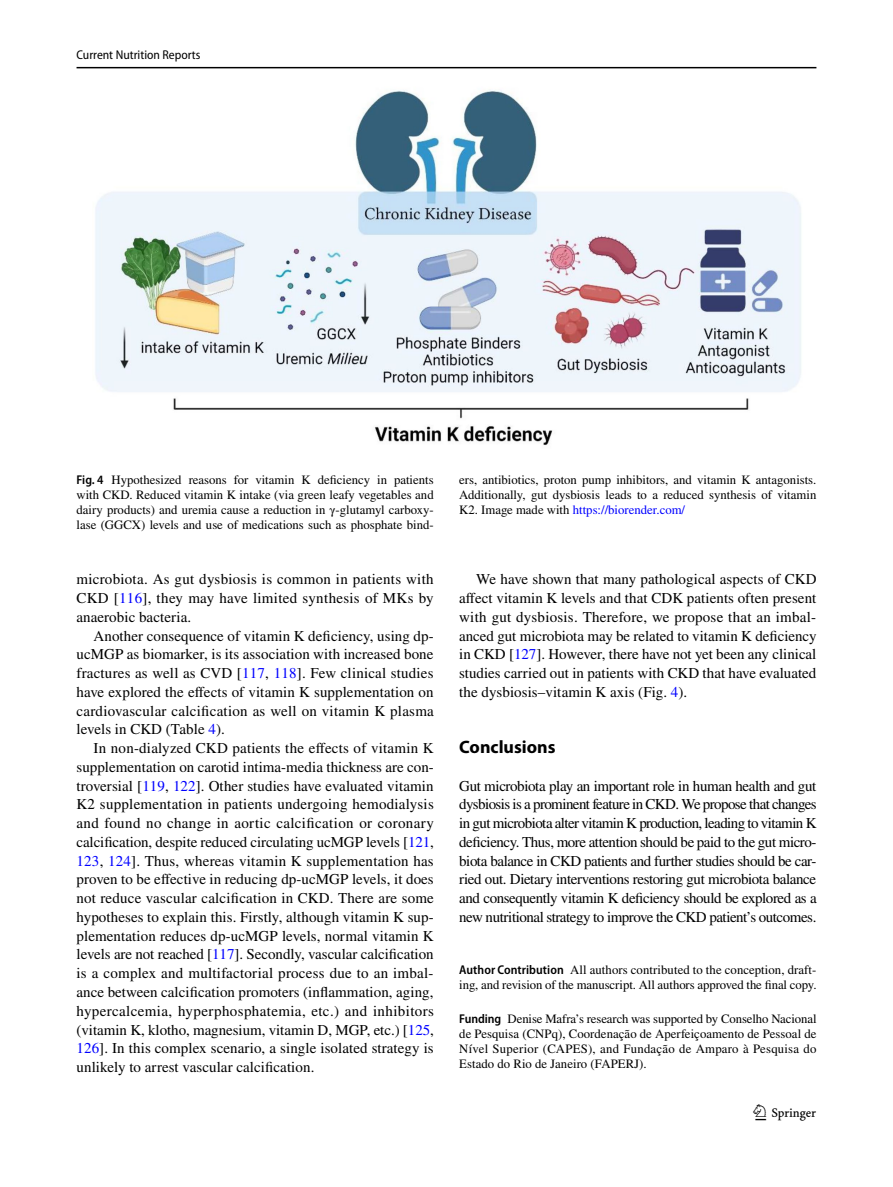
<style>
.page{position:relative;width:893px;height:1187px;background:#fff}
.page>*{position:absolute;margin:0;border:0;box-sizing:border-box;transform-origin:0 0}
.t1{font:22.5px "Springnew Regular 3";color:#000}
.t2{font:700 18px "Myriad Pro";color:#000}
.t3{font:15px/18.8px "STIX";letter-spacing:.005em;color:#000;text-align:justify}
.t4{font:12.75px/15px "STIX";color:#000;text-align:justify}
.t5{font:semi-condensed 12.75px "Myriad Pro";color:#000}
.s1{font-family:"Myriad Pro";font-weight:600;font-stretch:semi-condensed}
.s2{color:#00f}
</style>
<div class="page">
<hr style="left:77px;top:67px;width:739px;height:1px;background:#000">
<img style="left:95px;top:90px;width:706px;height:356px">
<p class="t5" style="left:77px;top:48px;width:125px">Current Nutrition Reports</p>
<p class="t4" style="left:77px;top:473px;width:359px"><span class="s1">Fig. 4</span> Hypothesized reasons for vitamin K deficiency in patients with CKD. Reduced vitamin K intake (via green leafy vegetables and dairy products) and uremia cause a reduction in γ-glutamyl carboxy&shy;lase (GGCX) levels and use of medications such as phosphate bind-</p>
<p class="t4" style="left:459px;top:473px;width:359px">ers, antibiotics, proton pump inhibitors, and vitamin K antagonists.<br>Additionally, gut dysbiosis leads to a reduced synthesis of vitamin K2. Image made with <span class="s2">https://biorender.com/</span></p>
<p class="t3" style="left:77px;top:571px;width:359px">microbiota. As gut dysbiosis is common in patients with CKD [<span class="s2">116</span>], they may have limited synthesis of MKs by anaerobic bacteria.</p>
<p class="t3" style="left:77px;top:627px;width:359px;text-indent:17px">Another consequence of vitamin K deficiency, using dp&shy;ucMGP as biomarker, is its association with increased bone fractures as well as CVD [<span class="s2">117</span>, <span class="s2">118</span>]. Few clinical studies have explored the effects of vitamin K supplementation on cardiovascular calcification as well on vitamin K plasma levels in CKD (Table <span class="s2">4</span>).</p>
<p class="t3" style="left:77px;top:739px;width:359px;text-indent:17px">In non-dialyzed CKD patients the effects of vitamin K supplementation on carotid intima-media thickness are con&shy;troversial [<span class="s2">119</span>, <span class="s2">122</span>]. Other studies have evaluated vitamin K2 supplementation in patients undergoing hemodialysis and found no change in aortic calcification or coronary calcification, despite reduced circulating ucMGP levels [<span class="s2">121</span>, <span class="s2">123</span>, <span class="s2">124</span>]. Thus, whereas vitamin K supplementation has proven to be effective in reducing dp-ucMGP levels, it does not reduce vascular calcification in CKD. There are some hypotheses to explain this. Firstly, although vitamin K sup&shy;plementation reduces dp-ucMGP levels, normal vitamin K levels are not reached [<span class="s2">117</span>]. Secondly, vascular calcification is a complex and multifactorial process due to an imbal&shy;ance between calcification promoters (inflammation, aging, hypercalcemia, hyperphosphatemia, etc.) and inhibitors (vitamin K, klotho, magnesium, vitamin D, MGP, etc.) [<span class="s2">125</span>, <span class="s2">126</span>]. In this complex scenario, a single isolated strategy is unlikely to arrest vascular calcification.</p>
<p class="t3" style="left:459px;top:571px;width:359px;text-indent:17px">We have shown that many pathological aspects of CKD affect vitamin K levels and that CDK patients often present with gut dysbiosis. Therefore, we propose that an imbal&shy;anced gut microbiota may be related to vitamin K deficiency in CKD [<span class="s2">127</span>]. However, there have not yet been any clinical studies carried out in patients with CKD that have evaluated the dysbiosis–vitamin K axis (Fig. <span class="s2">4</span>).</p>
<p class="t2" style="left:459px;top:735px;width:98px">Conclusions</p>
<p class="t3" style="left:459px;top:777px;width:359px">Gut microbiota play an important role in human health and gut dysbiosis is a prominent feature in CKD. We propose that changes in gut microbiota alter vitamin K production, leading to vitamin K deficiency. Thus, more attention should be paid to the gut micro&shy;biota balance in CKD patients and further studies should be car&shy;ried out. Dietary interventions restoring gut microbiota balance and consequently vitamin K deficiency should be explored as a new nutritional strategy to improve the CKD patient’s outcomes.</p>
<p class="t4" style="left:459px;top:963px;width:359px"><span class="s1">Author Contribution</span> All authors contributed to the conception, draft&shy;ing, and revision of the manuscript. All authors approved the final copy.</p>
<p class="t4" style="left:459px;top:1012px;width:359px"><span class="s1">Funding</span> Denise Mafra’s research was supported by Conselho Nacional de Pesquisa (CNPq), Coordenação de Aperfeiçoamento de Pessoal de Nível Superior (CAPES), and Fundação de Amparo à Pesquisa do Estado do Rio de Janeiro (FAPERJ).</p>
<h1 class="t1" style="left:755px;top:1104px;width:62px">1 3</h1>
</div>
